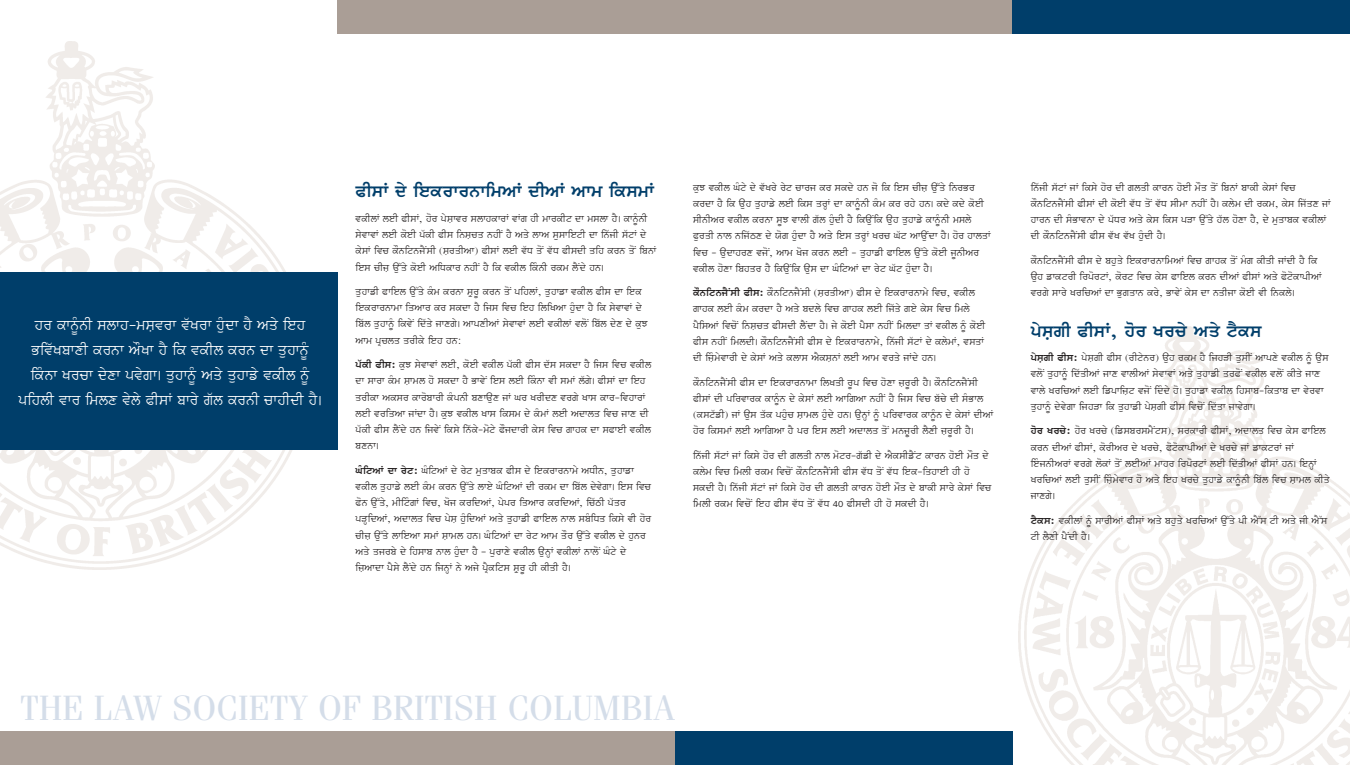
<style>
.page{position:relative;width:1350px;height:765px;background:#fff}
.page>*{position:absolute;margin:0;border:0;box-sizing:border-box;transform-origin:0 0}
.t1{font:35px "Fenice IT Cby BT";letter-spacing:.025em;color:#d4dde9}
.t2{font:700 17.5px "Samtol";color:#003e6a}
.t3{font:15px/25px "Samtol";color:#fff;text-align:center}
.t4{font:10px/16.2px "Samtol";color:#231f1f}
.s1{font-weight:700}
.s2{font-family:"Franklin Gothic";font-size:8.75px}
</style>
<div class="page">
<img style="left:0;top:41px;width:292px;height:528px">
<img style="left:1018px;top:327px;width:332px;height:438px">
<div style="left:0;top:731px;width:675px;height:34px;background:#aa9e96"></div>
<div style="left:675px;top:731px;width:337px;height:34px;background:#003e6a"></div>
<div style="left:337px;top:0;width:675px;height:34px;background:#aa9e96"></div>
<div style="left:1012px;top:0;width:338px;height:34px;background:#003e6a"></div>
<div style="left:0;top:272px;width:338px;height:178px;background:#003e6a"></div>
<h3 class="t3" style="left:19px;top:312px;width:308px">HR KFNUMNI SLFH-MSLVRF VWKRF HUMDF HYAQY IEH BIVWKBFXI KRNF AOKF HYIK VKIL KRN DF QUHFNUM IKMNF KRCF DYXF PVYGF[ QUHFNUM AQY QUHFZY VKIL NUM PIHLI VFR IMLX VYLY PISF BFRY GWL KRNI CFHIDI HY[</h3>
<h2 class="t2" style="left:356px;top:181px;width:300px">PISF DYIEKRFRNFIMAF DIAF AFM IKSMF</h2>
<p class="t4" style="left:356px;top:210px;width:302px">VKILF LEI PISF, HOR PYSLFVR SLFHKFRF VFG HI MFRKIT DF MSLF HY[ KFNUMNI SYVFVF LEI KOEI PWKI PIS INSLCQ NHIN HYAQY LFA SUSFIETI DF INWJI SWTF DY KYSF IVC KONITNJYNSI (SLRQIAF) PISF LEI VWD QON VWD PISDI QIH KRN QON IBNF IES CIJL AUWQY KOEI AIDKFR NHIN HYIK VKIL IKMNI RKM LYNDY HN[</p>
<p class="t4" style="left:356px;top:283px;width:294px">QUHFZI PFIEL AUWQY KMM KRNF SLURU KRN QON PIHLF, QUHFZF VKIL PIS DF IEK IEKRFRNFMF IQAFR KR SKDF HYIJS IVC IEH ILIKAF HUMDF HYIK SYVFVF DY IBWL QUHFNUM IKVYN IDWQY JFXGY[ AFPXIAF SYVFVF LEI VKILF VLON IBWL DYX DY KUJ AFM PRCLQ QRIKY IEH HN:</p>
<p class="t4" style="left:356px;top:357px;width:297px"><span class="s1">PWKI PIS:</span> KUJ SYVFVF LEI, KOEI VKIL PWKI PIS DWS SKDF HYIJS IVC VKIL DF SFRF KMM SLFML HO SKDF HYBFVYN IES LEI IKMNF VI SMF LWGY[ PISF DF IEH QRIKF AKSR KFROBFRI KMPNI BXFAUX JF GR KRIDX VRGY KFS KFR-IVHFRF LEI VRIQAF JFDF HY[ KUJ VKIL KFS IKSM DY KMMF LEI ADFLQ IVC JFX DI PWKI PIS LYNDY HN IJVYN IKSY INWKY-MOTY POJDFRI KYS IVC GFHK DF SPFEI VKIL BXNF[</p>
<p class="t4" style="left:356px;top:462px;width:297px"><span class="s1">GMITAF DF RYT:</span> GMITAF DY RYT MUQFBK PIS DY IEKRFRNFMY ADIN, QUHFZF VKIL QUHFZY LEI KMM KRN AUWQY LFEY GMITAF DI RKM DF IBWL DYVYGF[ IES IVC PON AUWQY, MIITMGF IVC, KOJ KRIDAF, PYPR IQAFR KRIDAF, ICWTI PWQR PVHIDAF, ADFLQ IVC PYSL HUMIDAF AQY QUHFZI PFIEL NFL SBMIDQ IKSY VI HOR CIJL AUWQY LFIEAF SMF SLFML HN[ GMITAF DF RYT AFM QOR AUWQY VKIL DY HUNR AQY QJRBY DY IHSFB NFL HUMDF HY– PURFXY VKIL AUNHF VKILF NFLON GMTY DY IJLAFDF PYSY LYNDY HN IJNHF NY AJY PRYKITS SLURU HI KIQI HY[</p>
<p class="t4" style="left:693px;top:179px;width:299px">KUJ VKIL GMTY DY VWKRY RYT CFRJ KR SKDY HN JO IK IES CIJL AUWQY INRBR KRDF HYIK AUH QUHFZY LEI IKS QRHF DF KFNUMNI KMM KR RHY HN[ KDY KDY KOEI SINIAR VKIL KRNF SUJ VFLI GWL HUMDI HYIKAUNIK AUH QUHFZY KFNUMNI MSLY PURQI NFL NIJWTX DY XOG HUMDF HYAQY IES QRHF KRC GWT AFAUNDF HY[ HOR HFLQF IVC - AUDFHRX VJON, AFM KOJ KRN LEI - QUHFZI PFIEL AUWQY KOEI JUNIAR VKIL HOXF IBHQR HYIKAUNIK AUS DF GMITAF DF RYT GWT HUMDF HY[</p>
<p class="t4" style="left:693px;top:285px;width:294px"><span class="s1">KONITNJYNSI PIS:</span> KONITNJYNSI (SLRQIAF) PIS DY IEKRFRNFMY IVC, VKIL GFHK LEI KMM KRDF HYAQY BDLY IVC GFHK LEI IJWQY GEY KYS IVC IMLY PYISAF IVCON INSLCQ PISDI LYNDF HY[ JY KOEI PYSF NHIN IMLDF QF VKIL NUM KOEI PIS NHIN IMLDI[ KONITNJYNSI PIS DY IEKRFRNFMY, INWJI SWTF DY KLYMF, VSQF DI IJLMMYVFRI DY KYSF AQY KLFS AYKSLNF LEI AFM VRQY JFDY HN[</p>
<p class="t4" style="left:693px;top:374px;width:302px">KONITNJYNSI PIS DF IEKRFRNFMF ILKQI RUP IVC HOXF JLRURI HY[ KONITNJYNSI PISF DI PIRVFRK KFNUMN DY KYSF LEI AFIGAF NHIN HYIJS IVC BWCY DI SMBFL (KSTWZI) JF AUS QWK PHUMC SLFML HUMDY HN[ AUNHF NUM PIRVFRK KFNUMN DY KYSF DIAF HOR IKSMF LEI AFIGAF HYPR IES LEI ADFLQ QON MNJLURI LYXI JLRURI HY[</p>
<p class="t4" style="left:693px;top:447px;width:300px">INWJI SWTF JF IKSY HOR DI GLQI NFL MOTR-GWZI DY AYKSIZYNT KFRN HOEI MOQ DY KLYM IVC IMLI RKM IVCON KONITNJYNSI PIS VWD QON VWD IEK-IQHFEI HI HO SKDI HY[ INWJI SWTF JF IKSY HOR DI GLQI KFRN HOEI MOQ DY BFKI SFRY KYSF IVC IMLI RKM IVCON IEH PIS VWD QON VWD <span class="s2">40</span> PISDI HI HO SKDI HY[</p>
<p class="t4" style="left:1031px;top:179px;width:302px">INWJI SWTF JF IKSY HOR DI GLQI KFRN HOEI MOQ QON IBNF BFKI KYSF IVC KONITNJYNSI PISF DI KOEI VWD QON VWD SIMF NHIN HY[ KLYM DI RKM, KYS IJWQX JF HFRN DI SMBFVNF DY PWDR AQY KYS IKS PVF AUWQY HWL HOXF HY, DY MUQFBK VKILF DI KONITNJYNSI PIS VWK VWK HUMDI HY[</p>
<p class="t4" style="left:1031px;top:252px;width:292px">KONITNJYNSI PIS DY BHUQY IEKRFRNFIMAF IVC GFHK QON MMG KIQI JFDI HYIK<br>AUH ZFKTRI IRPORTF, KORT IVC KYS PFIEL KRN DIAF PISF AQY POTOKFPIAF<br>VRGY SFRY KRICAF DF BUGQFN KRY, BFVYN KYS DF NQIJF KOEI VI INKLY[</p>
<h2 class="t2" style="left:1031px;top:321px;width:232px">PYSLGI PISF, HOR KRCYAQYTYKS</h2>
<p class="t4" style="left:1031px;top:350px;width:299px"><span class="s1">PYSLGI PIS:</span> PYSLGI PIS (RITYNR) AUH RKM HYIJHVI QUSIN AFPXY VKIL NUM AUS VLON QUHFNUM IDWQIAF JFX VFLIAF SYVFVF AQY QUHFZI QRPON VKIL VLON KIQY JFX VFLY KRICAF LEI IZPFIJLT VJON IDMDY HO[ QUHFZF VKIL IHSFB-IKQFB DF VYRVF QUHFNUM DYVYGF IJHVF IK QUHFZI PYSLGI PIS IVCON IDWQF JFVYGF[</p>
<p class="t4" style="left:1031px;top:423px;width:301px"><span class="s1">HOR KRCY:</span> HOR KRCY (IZSBRSMYNTS), SRKFRI PISF, ADFLQ IVC KYS PFIEL KRN DIAF PISF, KORIAR DY KRCY, POTOKFPIAF DY KRCY JF ZFKTRF JF IEMJNIARF VRGY LOKF QON LEIAF MFHR IRPORTF LEI IDWQIAF PISF HN[ IENHF KRICAF LEI QUSIN IJLMMYVFR HO AQY IEH KRCY QUHFZY KFNUMNI IBWL IVC SLFML KIQY JFXGY[</p>
<p class="t4" style="left:1031px;top:512px;width:298px"><span class="s1">TYKS:</span> VKILF NUM SFRIAF PISF AQY BHUQY KRICAF AUWQY PI AYWS TI AQY JI AYWS<br>TI LYXI PYNDI HY[</p>
<h1 class="t1" style="left:21px;top:695px;width:656px">THE LAW SOCIETY OF BRITISH COLUMBIA</h1>
</div>
